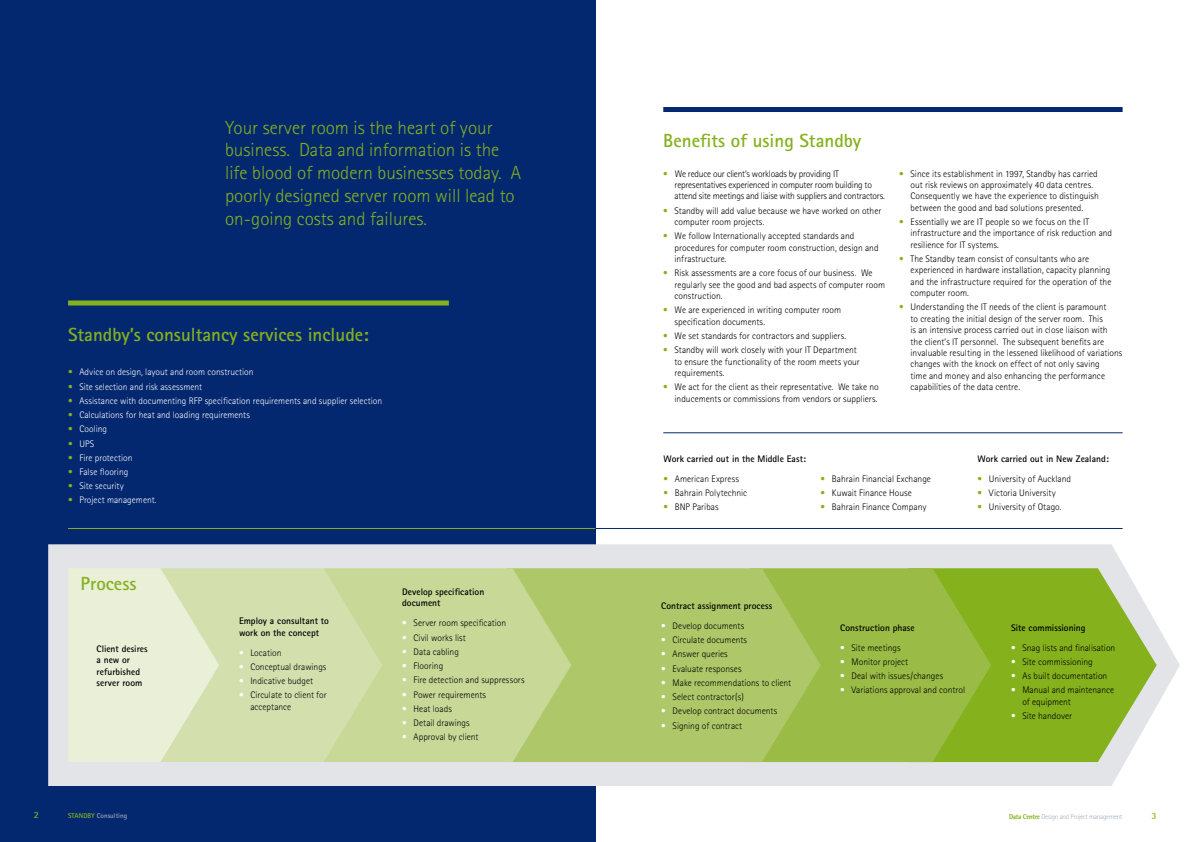
<style>
.page{position:relative;width:1191px;height:842px;background:#fff}
.page>*{position:absolute;margin:0;border:0;box-sizing:border-box;transform-origin:0 0}
.t1{font:300 19px/22.8px "Rotis Sans Serif";color:#84b11c}
.t2{font:700 19px "Rotis Sans Serif";color:#84b11c}
.t3{font:300 9.5px/11.4px "Rotis Sans Serif";color:#000}
.t4{font:300 9.5px "Rotis Sans Serif";color:#fff}
.t5{font:700 9.5px/11.4px "Rotis Sans Serif";letter-spacing:.005em;color:#000}
.t6{font:300 9.5px/11.4px "Rotis Sans Serif";letter-spacing:-.025em;color:#000}
.t7{font:700 9.5px "Rotis Sans Serif";color:#84b11c}
.t8{font:300 7px "Rotis Sans Serif";letter-spacing:-.03em;color:#9caab7}
.t9{font:700 7px "Rotis Sans Serif";color:#9caab7}
.s1{color:#84b11c}
.s2{color:#fff}
.s3{font-weight:800;color:#84b11c}
</style>
<div class="page">
<div style="left:0;top:0;width:595px;height:842px;background:#042870"></div>
<svg style="left:48px;top:544px;width:1131px;height:242px;background:#e5e6e9"></svg>
<div style="left:68px;top:300px;width:381px;height:5px;background:#84b11c"></div>
<hr style="left:68px;top:528px;width:527px;height:1px;background:#84b11c">
<div style="left:663px;top:107px;width:459px;height:5px;background:#042870"></div>
<hr style="left:595px;top:528px;width:527px;height:1px;background:#042870">
<hr style="left:663px;top:432px;width:459px;height:1px;background:#042870">
<svg style="left:991px;top:568px;width:165px;height:194px;background:#96bb40"></svg>
<svg style="left:820px;top:568px;width:171px;height:194px;background:#96ba3f"></svg>
<svg style="left:571px;top:568px;width:249px;height:194px;background:#abc665"></svg>
<svg style="left:382px;top:568px;width:189px;height:194px;background:#c3d590"></svg>
<svg style="left:219px;top:568px;width:163px;height:194px;background:#d0dea9"></svg>
<svg style="left:68px;top:568px;width:151px;height:194px;background:#e5eccf"></svg>
<h1 class="t1" style="left:225px;top:116px;width:297px">Your server room is the heart of your business. Data and information is the life blood of modern businesses today. A poorly designed server room will lead to on-going costs and failures.</h1>
<h1 class="t2" style="left:68px;top:323px;width:302px">Standby’s consultancy services include:</h1>
<p class="t4" style="left:68px;top:367px;width:187px"><span class="s1">•</span> Advice on design, layout and room construction</p>
<p class="t4" style="left:68px;top:381px;width:136px"><span class="s1">•</span> Site selection and risk assessment</p>
<p class="t4" style="left:68px;top:395px;width:315px"><span class="s1">•</span> Assistance with documenting RFP specification requirements and supplier selection</p>
<p class="t4" style="left:68px;top:409px;width:183px"><span class="s1">•</span> Calculations for heat and loading requirements</p>
<p class="t4" style="left:68px;top:424px;width:40px"><span class="s1">•</span> Cooling</p>
<p class="t4" style="left:68px;top:438px;width:28px"><span class="s1">•</span> UPS</p>
<p class="t4" style="left:68px;top:452px;width:66px"><span class="s1">•</span> Fire protection</p>
<p class="t4" style="left:68px;top:466px;width:62px"><span class="s1">•</span> False flooring</p>
<p class="t4" style="left:68px;top:480px;width:57px"><span class="s1">•</span> Site security</p>
<p class="t4" style="left:68px;top:495px;width:90px"><span class="s1">•</span> Project management.</p>
<h1 class="t2" style="left:81px;top:571px;width:57px">Process</h1>
<p class="t5" style="left:97px;top:643px;width:53px">Client desires a new or refurbished server room</p>
<p class="t5" style="left:239px;top:615px;width:91px">Employ a consultant to work on the concept</p>
<p class="t3" style="left:239px;top:647px;width:44px"><span class="s2">•</span> Location</p>
<p class="t3" style="left:239px;top:661px;width:89px"><span class="s2">•</span> Conceptual drawings</p>
<p class="t3" style="left:239px;top:675px;width:76px"><span class="s2">•</span> Indicative budget</p>
<p class="t3" style="left:250px;top:689px;width:78px;text-indent:-11px"><span class="s2">•</span> Circulate to client for acceptance</p>
<p class="t5" style="left:402px;top:586px;width:84px">Develop specification document</p>
<p class="t3" style="left:402px;top:617px;width:106px"><span class="s2">•</span> Server room specification</p>
<p class="t3" style="left:402px;top:632px;width:65px"><span class="s2">•</span> Civil works list</p>
<p class="t3" style="left:402px;top:646px;width:58px"><span class="s2">•</span> Data cabling</p>
<p class="t3" style="left:402px;top:660px;width:43px"><span class="s2">•</span> Flooring</p>
<p class="t3" style="left:402px;top:674px;width:124px"><span class="s2">•</span> Fire detection and suppressors</p>
<p class="t3" style="left:402px;top:689px;width:85px"><span class="s2">•</span> Power requirements</p>
<p class="t3" style="left:402px;top:703px;width:51px"><span class="s2">•</span> Heat loads</p>
<p class="t3" style="left:402px;top:717px;width:69px"><span class="s2">•</span> Detail drawings</p>
<p class="t3" style="left:402px;top:731px;width:78px"><span class="s2">•</span> Approval by client</p>
<h1 class="t2" style="left:663px;top:129px;width:200px">Benefits of using Standby</h1>
<p class="t6" style="left:674px;top:168px;width:212px;text-indent:-11px"><span class="s1">•</span> We reduce our client’s workloads by providing IT representatives experienced in computer room building to attend site meetings and liaise with suppliers and contractors.</p>
<p class="t3" style="left:674px;top:205px;width:208px;text-indent:-11px"><span class="s1">•</span> Standby will add value because we have worked on other computer room projects.</p>
<p class="t3" style="left:674px;top:230px;width:205px;text-indent:-11px"><span class="s1">•</span> We follow Internationally accepted standards and procedures for computer room construction, design and infrastructure.</p>
<p class="t3" style="left:674px;top:267px;width:212px;text-indent:-11px"><span class="s1">•</span> Risk assessments are a core focus of our business. We regularly see the good and bad aspects of computer room construction.</p>
<p class="t3" style="left:674px;top:304px;width:168px;text-indent:-11px"><span class="s1">•</span> We are experienced in writing computer room specification documents.</p>
<p class="t3" style="left:663px;top:330px;width:185px"><span class="s1">•</span> We set standards for contractors and suppliers.</p>
<p class="t3" style="left:674px;top:344px;width:187px;text-indent:-11px"><span class="s1">•</span> Standby will work closely with your IT Department to ensure the functionality of the room meets your requirements.</p>
<p class="t3" style="left:663px;top:381px;width:217px;text-align:right"><span class="s1">•</span> We act for the client as their representative. We take no inducements or commissions from vendors or suppliers.</p>
<p class="t3" style="left:910px;top:168px;width:190px;text-indent:-11px"><span class="s1">•</span> Since its establishment in 1997, Standby has carried out risk reviews on approximately 40 data centres.<br>Consequently we have the experience to distinguish between the good and bad solutions presented.</p>
<p class="t3" style="left:910px;top:216px;width:203px;text-indent:-11px"><span class="s1">•</span> Essentially we are IT people so we focus on the IT infrastructure and the importance of risk reduction and resilience for IT systems.</p>
<p class="t3" style="left:910px;top:253px;width:202px;text-indent:-11px"><span class="s1">•</span> The Standby team consist of consultants who are experienced in hardware installation, capacity planning and the infrastructure required for the operation of the computer room.</p>
<p class="t3" style="left:910px;top:301px;width:213px;text-indent:-11px"><span class="s1">•</span> Understanding the IT needs of the client is paramount<br>to creating the initial design of the server room. This<br>is an intensive process carried out in close liaison with<br>the client’s IT personnel. The subsequent benefits are invaluable resulting in the lessened likelihood of variations changes with the knock on effect of not only saving<br>time and money and also enhancing the performance capabilities of the data centre.</p>
<p class="t5" style="left:663px;top:453px;width:144px">Work carried out in the Middle East:</p>
<p class="t3" style="left:663px;top:473px;width:77px"><span class="s1">•</span> American Express</p>
<p class="t3" style="left:663px;top:487px;width:85px"><span class="s1">•</span> Bahrain Polytechnic</p>
<p class="t3" style="left:663px;top:501px;width:56px"><span class="s1">•</span> BNP Paribas</p>
<p class="t3" style="left:820px;top:473px;width:112px"><span class="s1">•</span> Bahrain Financial Exchange</p>
<p class="t3" style="left:820px;top:487px;width:93px"><span class="s1">•</span> Kuwait Finance House</p>
<p class="t3" style="left:820px;top:501px;width:107px"><span class="s1">•</span> Bahrain Finance Company</p>
<p class="t5" style="left:977px;top:453px;width:133px">Work carried out in New Zealand:</p>
<p class="t3" style="left:977px;top:473px;width:95px"><span class="s1">•</span> University of Auckland</p>
<p class="t3" style="left:977px;top:487px;width:80px"><span class="s1">•</span> Victoria University</p>
<p class="t3" style="left:977px;top:501px;width:86px"><span class="s1">•</span> University of Otago.</p>
<p class="t5" style="left:661px;top:600px;width:113px">Contract assignment process</p>
<p class="t3" style="left:661px;top:620px;width:85px"><span class="s2">•</span> Develop documents</p>
<p class="t3" style="left:661px;top:634px;width:87px"><span class="s2">•</span> Circulate documents</p>
<p class="t3" style="left:661px;top:648px;width:68px"><span class="s2">•</span> Answer queries</p>
<p class="t3" style="left:661px;top:663px;width:82px"><span class="s2">•</span> Evaluate responses</p>
<p class="t3" style="left:661px;top:677px;width:131px"><span class="s2">•</span> Make recommendations to client</p>
<p class="t3" style="left:661px;top:691px;width:84px"><span class="s2">•</span> Select contractor(s)</p>
<p class="t3" style="left:661px;top:705px;width:117px"><span class="s2">•</span> Develop contract documents</p>
<p class="t3" style="left:661px;top:720px;width:82px"><span class="s2">•</span> Signing of contract</p>
<p class="t5" style="left:840px;top:621px;width:76px">Construction phase</p>
<p class="t3" style="left:840px;top:642px;width:62px"><span class="s2">•</span> Site meetings</p>
<p class="t3" style="left:840px;top:656px;width:70px"><span class="s2">•</span> Monitor project</p>
<p class="t3" style="left:840px;top:670px;width:104px"><span class="s2">•</span> Deal with issues/changes</p>
<p class="t3" style="left:840px;top:684px;width:126px"><span class="s2">•</span> Variations approval and control</p>
<p class="t5" style="left:1011px;top:621px;width:76px">Site commissioning</p>
<p class="t3" style="left:1011px;top:642px;width:106px"><span class="s2">•</span> Snag lists and finalisation</p>
<p class="t3" style="left:1011px;top:656px;width:83px"><span class="s2">•</span> Site commissioning</p>
<p class="t3" style="left:1011px;top:670px;width:98px"><span class="s2">•</span> As built documentation</p>
<p class="t3" style="left:1022px;top:684px;width:93px;text-indent:-11px"><span class="s2">•</span> Manual and maintenance of equipment</p>
<p class="t3" style="left:1011px;top:710px;width:63px"><span class="s2">•</span> Site handover</p>
<p class="t7" style="left:34px;top:809px;width:7px">2</p>
<p class="t9" style="left:68px;top:812px;width:61px"><span class="s1">Standby</span> Consulting</p>
<p class="t8" style="left:1009px;top:812px;width:115px"><span class="s3">Data Centre</span> Design and Project management</p>
<p class="t7" style="left:1151px;top:810px;width:7px">3</p>
</div>
